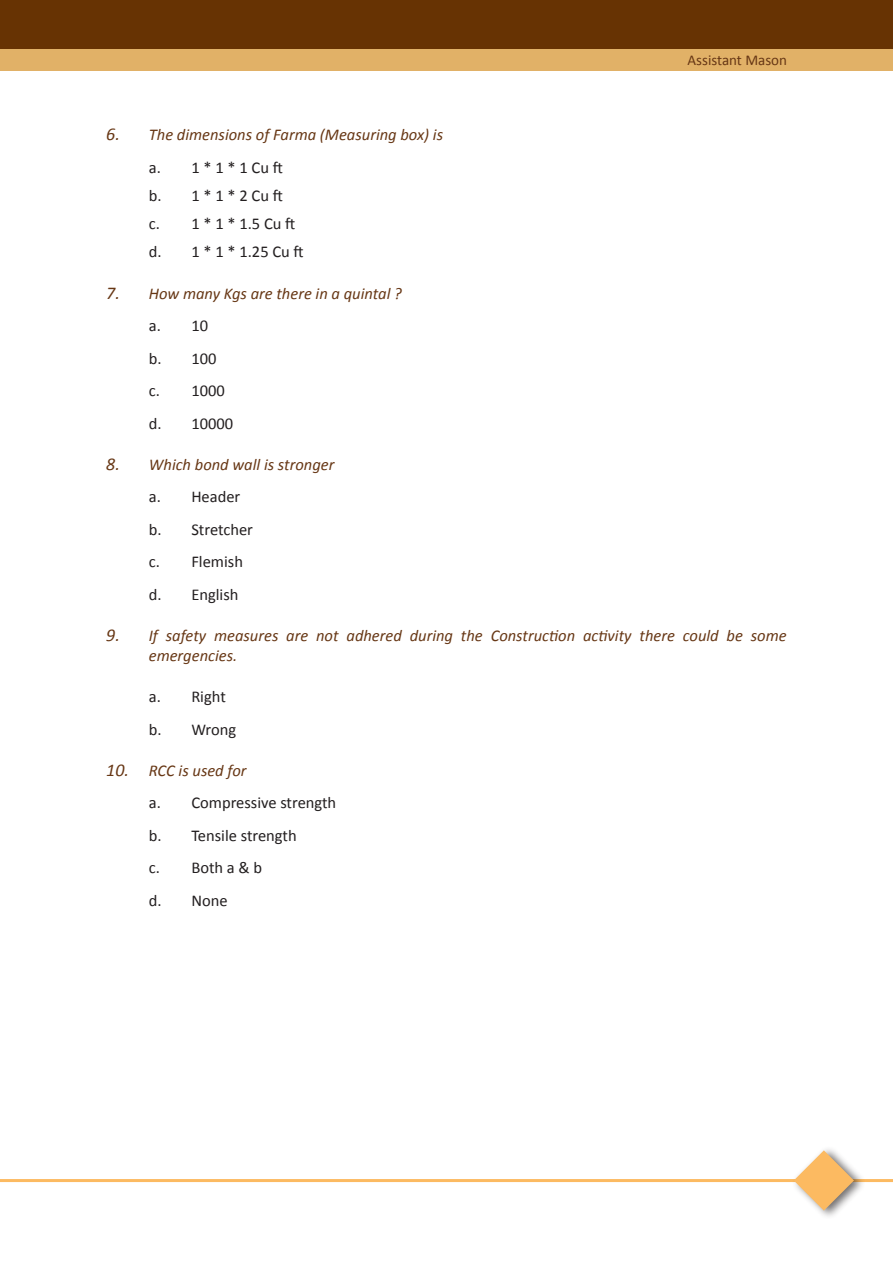
<style>
.page{position:relative;width:893px;height:1263px;background:#fff}
.page>*{position:absolute;margin:0;border:0;box-sizing:border-box;transform-origin:0 0}
._10_Question_Numberi{font:italic 16.5px/19.8px "Calibri";color:#673715}
._05_a__b__c__d_2nd_l{font:16.5px "Calibri";color:#231f20}
.t1{font:15px "Calibri";color:#673715}
.s1{font-size:18px}
</style>
<div class="page">
<div style="left:0;top:2px;width:893px;height:69px;background:#e1b167"></div>
<div style="left:0;top:0;width:893px;height:49px;background:#673303"></div>
<hr style="left:0;top:1179px;width:893px;height:3px;background:#fcba61">
<div style="left:790px;top:1144px;width:75px;height:75px;background:#231f20;opacity:.64"></div>
<svg style="left:794px;top:1150px;width:60px;height:60px"></svg>
<p class="t1" style="left:688px;top:50px;width:101px">Assistant Mason</p>
<p class="_10_Question_Numberi" style="left:106px;top:124px;width:338px"><span class="s1">6.</span> The dimensions of Farma (Measuring box) is</p>
<p class="_05_a__b__c__d_2nd_l" style="left:149px;top:157px;width:136px">a. 1 * 1 * 1 Cu ft</p>
<p class="_05_a__b__c__d_2nd_l" style="left:149px;top:185px;width:136px">b. 1 * 1 * 2 Cu ft</p>
<p class="_05_a__b__c__d_2nd_l" style="left:149px;top:213px;width:148px">c. 1 * 1 * 1.5 Cu ft</p>
<p class="_05_a__b__c__d_2nd_l" style="left:149px;top:241px;width:156px">d. 1 * 1 * 1.25 Cu ft</p>
<p class="_10_Question_Numberi" style="left:106px;top:282px;width:297px"><span class="s1">7.</span> How many Kgs are there in a quintal ?</p>
<p class="_05_a__b__c__d_2nd_l" style="left:149px;top:315px;width:61px">a. 10</p>
<p class="_05_a__b__c__d_2nd_l" style="left:149px;top:348px;width:69px">b. 100</p>
<p class="_05_a__b__c__d_2nd_l" style="left:149px;top:380px;width:77px">c. 1000</p>
<p class="_05_a__b__c__d_2nd_l" style="left:149px;top:413px;width:86px">d. 10000</p>
<p class="_10_Question_Numberi" style="left:106px;top:454px;width:230px"><span class="s1">8.</span> Which bond wall is stronger</p>
<p class="_05_a__b__c__d_2nd_l" style="left:149px;top:486px;width:93px">a. Header</p>
<p class="_05_a__b__c__d_2nd_l" style="left:149px;top:519px;width:106px">b. Stretcher</p>
<p class="_05_a__b__c__d_2nd_l" style="left:149px;top:552px;width:96px">c. Flemish</p>
<p class="_05_a__b__c__d_2nd_l" style="left:149px;top:584px;width:91px">d. English</p>
<p class="_10_Question_Numberi" style="left:149px;top:625px;width:639px;text-indent:-43px"><span class="s1">9.</span> If safety measures are not adhered during the Construction activity there could be some emergencies.</p>
<p class="_05_a__b__c__d_2nd_l" style="left:149px;top:686px;width:79px">a. Right</p>
<p class="_05_a__b__c__d_2nd_l" style="left:149px;top:719px;width:89px">b. Wrong</p>
<p class="_10_Question_Numberi" style="left:106px;top:759px;width:142px"><span class="s1">10.</span> RCC is used for</p>
<p class="_05_a__b__c__d_2nd_l" style="left:149px;top:792px;width:189px">a. Compressive strength</p>
<p class="_05_a__b__c__d_2nd_l" style="left:149px;top:825px;width:149px">b. Tensile strength</p>
<p class="_05_a__b__c__d_2nd_l" style="left:149px;top:857px;width:115px">c. Both a &amp; b</p>
<p class="_05_a__b__c__d_2nd_l" style="left:149px;top:890px;width:80px">d. None</p>
</div>
